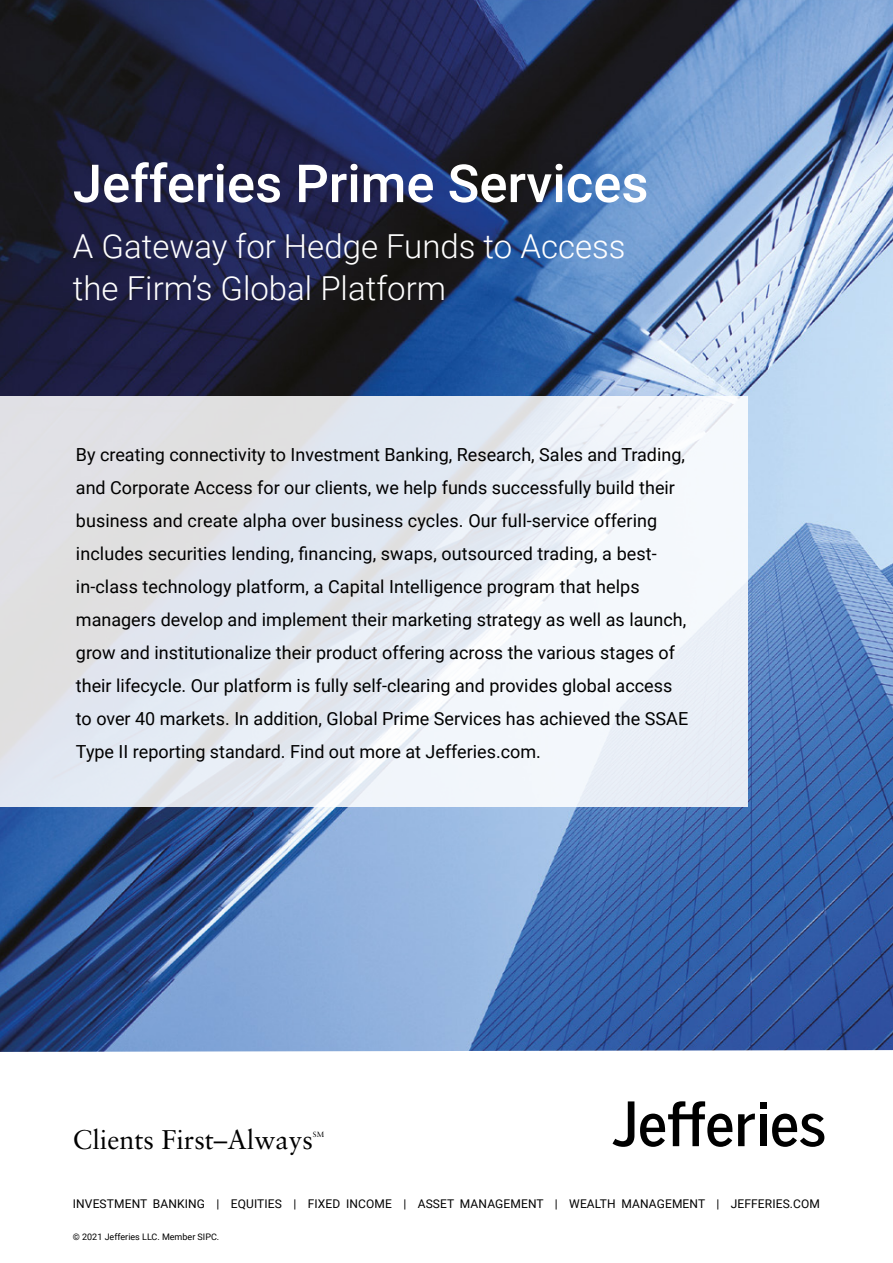
<style>
.page{position:relative;width:893px;height:1263px;background:#fff}
.page>*{position:absolute;margin:0;border:0;box-sizing:border-box;transform-origin:0 0}
.t1{font:500 52.5px "Roboto";color:#fff}
.t2{font:300 33px/42px "Roboto";color:#fff}
.t3{font:27px "Sabon";color:#000}
.t4{font:18px/33px "Roboto";color:#000}
.t5{font:12px "Roboto";letter-spacing:.01em;color:#000}
.t6{font:9px "Roboto";color:#000}
.t7{font:7.5px "Sabon";color:#000}
</style>
<div class="page">
<img style="left:0;top:0;width:893px;height:1052px">
<svg style="left:0;top:397px;width:748px;height:410px;fill:#e2e9f2"></svg>
<svg style="left:612px;top:1101px;width:22px;height:46px"></svg>
<svg style="left:640px;top:1101px;width:92px;height:46px"></svg>
<svg style="left:738px;top:1113px;width:17px;height:33px"></svg>
<div style="left:760px;top:1102px;width:7px;height:6px;background:#000"></div>
<div style="left:760px;top:1114px;width:7px;height:32px;background:#000"></div>
<svg style="left:772px;top:1113px;width:52px;height:34px"></svg>
<h1 class="t1" style="left:73px;top:147px;width:577px">Jefferies Prime Services</h1>
<h2 class="t2" style="left:73px;top:224px;width:554px">A Gateway for Hedge Funds to Access the Firm’s Global Platform</h2>
<p class="t4" style="left:76px;top:437px;width:614px">By creating connectivity to Investment Banking, Research, Sales and Trading, and Corporate Access for our clients, we help funds successfully build their business and create alpha over business cycles. Our full-service offering includes securities lending, financing, swaps, outsourced trading, a best&shy;in-class technology platform, a Capital Intelligence program that helps managers develop and implement their marketing strategy as well as launch, grow and institutionalize their product offering across the various stages of their lifecycle. Our platform is fully self-clearing and provides global access to over 40 markets. In addition, Global Prime Services has achieved the SSAE Type II reporting standard. Find out more at Jefferies.com.</p>
<h3 class="t3" style="left:73px;top:1123px;width:242px">Clients First–Always</h3>
<p class="t7" style="left:313px;top:1129px;width:13px">SM</p>
<p class="t5" style="left:73px;top:1195px;width:749px">INVESTMENT BANKING | EQUITIES | FIXED INCOME | ASSET MANAGEMENT | WEALTH MANAGEMENT | JEFFERIES.COM</p>
<p class="t6" style="left:73px;top:1231px;width:148px">© 2021 Jefferies LLC. Member SIPC.</p>
</div>
